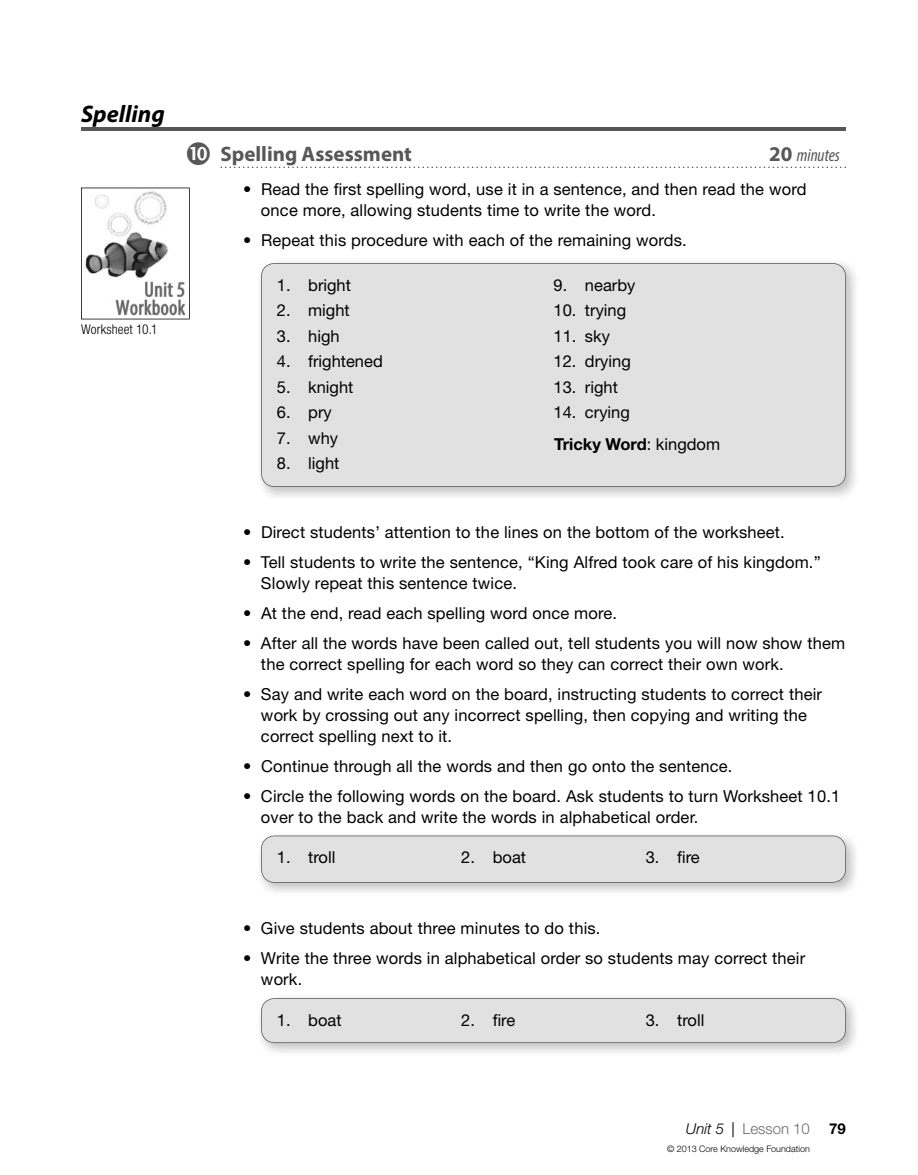
<style>
.page{position:relative;width:918px;height:1175px;background:#fff}
.page>*{position:absolute;margin:0;border:0;box-sizing:border-box;transform-origin:0 0}
.t1{font:italic 700 24px "Myriad Pro";color:#000}
.t2{font:700 21px "Myriad Pro";color:#575757}
.t3{font:italic condensed 18px "Myriad Pro";color:#575757}
.t4{font:16.5px/21px "Helvetica Neue LT Std";letter-spacing:.01em;color:#000}
.t5{font:300 15px "Helvetica Neue LT Std";color:#6b6b6b}
.t6{font:700 15px "Helvetica Neue LT Std";color:#000}
.t7{font:300 condensed 13.5px "Helvetica Neue LT Std";letter-spacing:.01em;color:#000}
.t8{font:300 9px "Helvetica Neue LT Std";color:#000}
.s1{font-weight:700;font-style:normal;font-stretch:normal;font-size:21px}
.s2{font-weight:700}
.s3{font-style:italic;color:#000}
.s4{font-weight:400;color:#000}
</style>
<div class="page">
<hr style="left:81px;top:128px;width:765px;height:2px;background:#575757">
<svg style="left:220px;top:166px;width:626px;height:2px"></svg>
<svg style="left:81px;top:188px;width:109px;height:131px"></svg>
<div style="left:261px;top:263px;width:585px;height:224px;background:#e1e1e1"></div>
<div style="left:261px;top:835px;width:585px;height:47px;background:#e1e1e1"></div>
<div style="left:261px;top:998px;width:585px;height:45px;background:#e1e1e1"></div>
<h1 class="t1" style="left:81px;top:98px;width:85px">Spelling</h1>
<p class="t7" style="left:81px;top:321px;width:78px">Worksheet 10.1</p>
<p class="t2" style="left:220px;top:140px;width:193px">Spelling Assessment</p>
<p class="t3" style="left:769px;top:144px;width:72px"><span class="s1">20</span> minutes</p>
<p class="t4" style="left:261px;top:178px;width:547px;text-indent:-18px">• Read the first spelling word, use it in a sentence, and then read the word once more, allowing students time to write the word.</p>
<p class="t4" style="left:243px;top:229px;width:445px">• Repeat this procedure with each of the remaining words.</p>
<p class="t4" style="left:277px;top:274px;width:76px">1. bright</p>
<p class="t4" style="left:277px;top:299px;width:74px">2. might</p>
<p class="t4" style="left:277px;top:325px;width:64px">3. high</p>
<p class="t4" style="left:277px;top:350px;width:107px">4. frightened</p>
<p class="t4" style="left:277px;top:376px;width:78px">5. knight</p>
<p class="t4" style="left:277px;top:401px;width:56px">6. pry</p>
<p class="t4" style="left:277px;top:427px;width:63px">7. why</p>
<p class="t4" style="left:277px;top:452px;width:64px">8. light</p>
<p class="t4" style="left:553px;top:274px;width:83px">9. nearby</p>
<p class="t4" style="left:553px;top:299px;width:74px">10. trying</p>
<p class="t4" style="left:553px;top:325px;width:58px">11. sky</p>
<p class="t4" style="left:553px;top:350px;width:79px">12. drying</p>
<p class="t4" style="left:553px;top:376px;width:66px">13. right</p>
<p class="t4" style="left:553px;top:396px;width:168px;line-height:31.5px">14. crying<br><span class="s2">Tricky Word</span>: kingdom</p>
<p class="t4" style="left:243px;top:521px;width:543px">• Direct students’ attention to the lines on the bottom of the worksheet.</p>
<p class="t4" style="left:261px;top:551px;width:561px;text-indent:-18px">• Tell students to write the sentence, “King Alfred took care of his kingdom.”<br>Slowly repeat this sentence twice.</p>
<p class="t4" style="left:243px;top:602px;width:376px">• At the end, read each spelling word once more.</p>
<p class="t4" style="left:261px;top:632px;width:586px;text-indent:-18px">• After all the words have been called out, tell students you will now show them the correct spelling for each word so they can correct their own work.</p>
<p class="t4" style="left:261px;top:683px;width:563px;text-indent:-18px">• Say and write each word on the board, instructing students to correct their work by crossing out any incorrect spelling, then copying and writing the correct spelling next to it.</p>
<p class="t4" style="left:243px;top:755px;width:491px">• Continue through all the words and then go onto the sentence.</p>
<p class="t4" style="left:261px;top:785px;width:581px;text-indent:-18px">• Circle the following words on the board. Ask students to turn Worksheet 10.1 over to the back and write the words in alphabetical order.</p>
<p class="t4" style="left:277px;top:846px;width:60px">1. troll</p>
<p class="t4" style="left:461px;top:846px;width:66px">2. boat</p>
<p class="t4" style="left:646px;top:846px;width:56px">3. fire</p>
<p class="t4" style="left:243px;top:917px;width:359px">• Give students about three minutes to do this.</p>
<p class="t4" style="left:261px;top:947px;width:546px;text-indent:-18px">• Write the three words in alphabetical order so students may correct their work.</p>
<p class="t4" style="left:277px;top:1009px;width:66px">1. boat</p>
<p class="t4" style="left:461px;top:1009px;width:56px">2. fire</p>
<p class="t4" style="left:646px;top:1009px;width:60px">3. troll</p>
<p class="t5" style="left:686px;top:1119px;width:126px"><span class="s3">Unit 5</span> <span class="s4">|</span> Lesson 10</p>
<p class="t6" style="left:829px;top:1119px;width:18px">79</p>
<p class="t8" style="left:667px;top:1143px;width:144px">© 2013 Core Knowledge Foundation</p>
</div>
